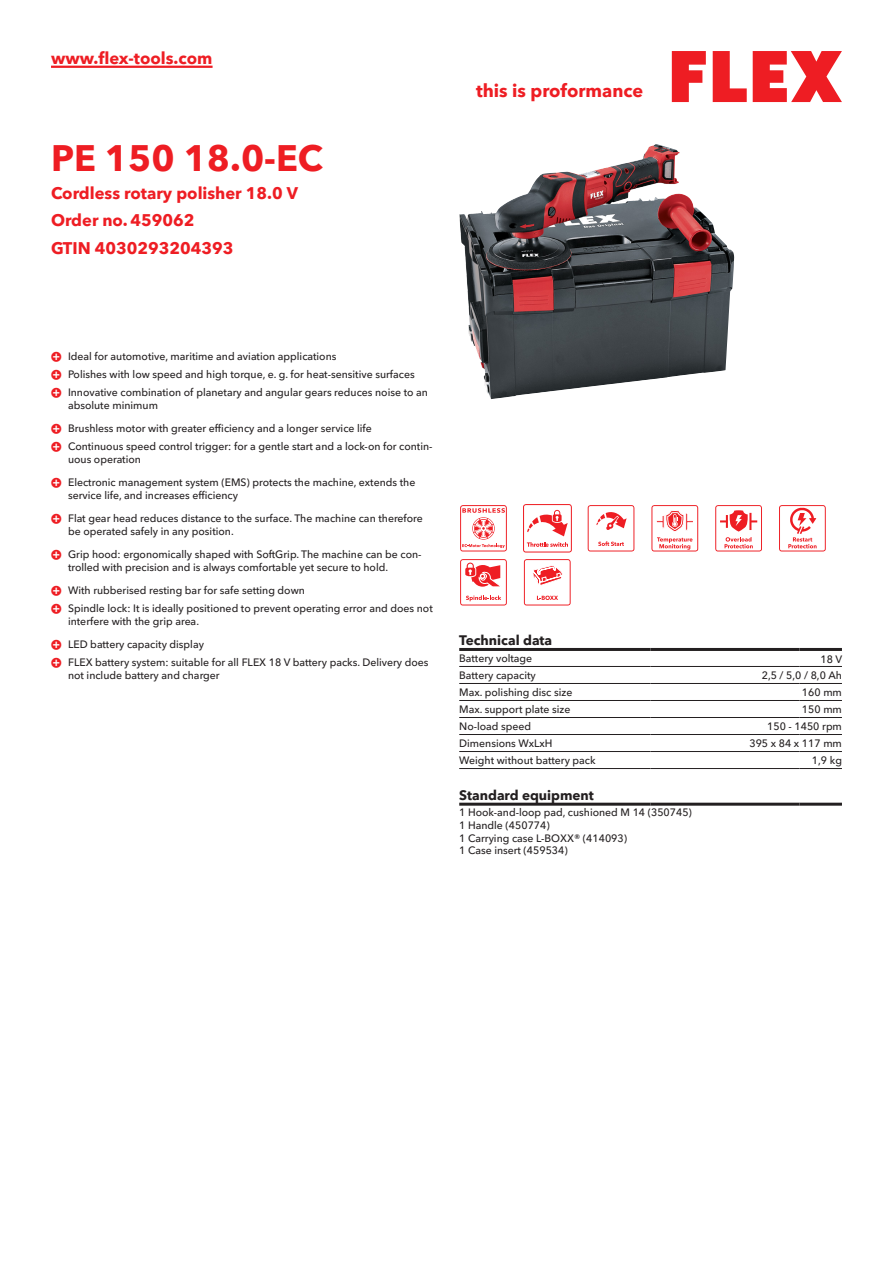
<style>
.page{position:relative;width:893px;height:1263px;background:#fff}
.page>*{position:absolute;margin:0;border:0;box-sizing:border-box;transform-origin:0 0}
.CB_AF_Product-name{font:700 36px "Avenir Next W1 G";color:#ee1d23}
.t1{font:700 18px "Avenir Next W1 G";color:#ee1d23}
.CB_AF_Product-short{font:700 16.5px "Avenir Next W1 G";color:#ee1d23}
.CB_AF_Order-number{font:700 16.5px "Avenir Next W1 G";color:#ee1d23}
.CB_AF_Table-headline{font:700 13.5px "Avenir Next W1 G";color:#231f20}
.CB_AF_Table-specific{font:500 10.5px/12.6px "Avenir Next W1 G";color:#231f20}
</style>
<div class="page">
<svg style="left:672px;top:51px;width:34px;height:51px"></svg>
<svg style="left:713px;top:51px;width:34px;height:51px"></svg>
<svg style="left:753px;top:51px;width:89px;height:51px"></svg>
<hr style="left:51px;top:66px;width:162px;height:2px;background:#ee1d23">
<img style="left:459px;top:144px;width:275px;height:255px">
<hr style="left:459px;top:666px;width:192px;height:1px;background:#231f20">
<hr style="left:651px;top:666px;width:148px;height:1px;background:#231f20">
<hr style="left:799px;top:666px;width:43px;height:1px;background:#231f20">
<hr style="left:459px;top:683px;width:192px;height:1px;background:#231f20">
<hr style="left:651px;top:683px;width:148px;height:1px;background:#231f20">
<hr style="left:799px;top:683px;width:43px;height:1px;background:#231f20">
<hr style="left:459px;top:700px;width:192px;height:1px;background:#231f20">
<hr style="left:651px;top:700px;width:148px;height:1px;background:#231f20">
<hr style="left:799px;top:700px;width:43px;height:1px;background:#231f20">
<hr style="left:459px;top:717px;width:192px;height:1px;background:#231f20">
<hr style="left:651px;top:717px;width:148px;height:1px;background:#231f20">
<hr style="left:799px;top:717px;width:43px;height:1px;background:#231f20">
<hr style="left:459px;top:734px;width:192px;height:1px;background:#231f20">
<hr style="left:651px;top:734px;width:148px;height:1px;background:#231f20">
<hr style="left:799px;top:734px;width:43px;height:1px;background:#231f20">
<hr style="left:459px;top:751px;width:192px;height:1px;background:#231f20">
<hr style="left:651px;top:751px;width:148px;height:1px;background:#231f20">
<hr style="left:799px;top:751px;width:43px;height:1px;background:#231f20">
<hr style="left:459px;top:768px;width:192px;height:1px;background:#231f20">
<hr style="left:651px;top:768px;width:148px;height:1px;background:#231f20">
<hr style="left:799px;top:768px;width:43px;height:1px;background:#231f20">
<hr style="left:459px;top:648px;width:192px;height:3px;background:#231f20">
<hr style="left:651px;top:648px;width:148px;height:3px;background:#231f20">
<hr style="left:799px;top:648px;width:43px;height:3px;background:#231f20">
<hr style="left:459px;top:803px;width:192px;height:3px;background:#231f20">
<hr style="left:651px;top:803px;width:148px;height:3px;background:#231f20">
<hr style="left:799px;top:803px;width:43px;height:3px;background:#231f20">
<svg style="left:460px;top:505px;width:47px;height:46px"></svg>
<svg style="left:523px;top:504px;width:49px;height:48px"></svg>
<svg style="left:588px;top:505px;width:46px;height:46px"></svg>
<svg style="left:651px;top:505px;width:47px;height:46px"></svg>
<svg style="left:715px;top:505px;width:47px;height:46px"></svg>
<svg style="left:779px;top:505px;width:47px;height:46px"></svg>
<svg style="left:460px;top:559px;width:47px;height:46px"></svg>
<svg style="left:524px;top:559px;width:47px;height:46px"></svg>
<h3 class="CB_AF_Product-short" style="left:51px;top:45px;width:163px">www.flex-tools.com</h3>
<p class="CB_AF_Product-name" style="left:51px;top:130px;width:273px">PE 150 18.0-EC</p>
<p class="CB_AF_Product-short" style="left:51px;top:180px;width:248px">Cordless rotary polisher 18.0 V</p>
<p class="CB_AF_Order-number" style="left:51px;top:207px;width:145px">Order no. 459062</p>
<p class="CB_AF_Order-number" style="left:51px;top:235px;width:184px">GTIN 4030293204393</p>
<h2 class="t1" style="left:476px;top:77px;width:169px">this is proformance</h2>
<p class="CB_AF_Table-specific" style="left:68px;top:349px;width:270px">Ideal for automotive, maritime and aviation applications</p>
<p class="CB_AF_Table-specific" style="left:68px;top:367px;width:348px">Polishes with low speed and high torque, e. g. for heat-sensitive surfaces</p>
<p class="CB_AF_Table-specific" style="left:68px;top:385px;width:361px">Innovative combination of planetary and angular gears reduces noise to an absolute minimum</p>
<p class="CB_AF_Table-specific" style="left:68px;top:421px;width:305px">Brushless motor with greater efficiency and a longer service life</p>
<p class="CB_AF_Table-specific" style="left:68px;top:439px;width:366px">Continuous speed control trigger: for a gentle start and a lock-on for contin&shy;uous operation</p>
<p class="CB_AF_Table-specific" style="left:68px;top:475px;width:349px">Electronic management system (EMS) protects the machine, extends the service life, and increases efficiency</p>
<p class="CB_AF_Table-specific" style="left:68px;top:511px;width:356px">Flat gear head reduces distance to the surface. The machine can therefore be operated safely in any position.</p>
<p class="CB_AF_Table-specific" style="left:68px;top:547px;width:355px">Grip hood: ergonomically shaped with SoftGrip. The machine can be con&shy;trolled with precision and is always comfortable yet secure to hold.</p>
<p class="CB_AF_Table-specific" style="left:68px;top:583px;width:238px">With rubberised resting bar for safe setting down</p>
<p class="CB_AF_Table-specific" style="left:68px;top:601px;width:366px">Spindle lock: It is ideally positioned to prevent operating error and does not interfere with the grip area.</p>
<p class="CB_AF_Table-specific" style="left:68px;top:637px;width:137px">LED battery capacity display</p>
<p class="CB_AF_Table-specific" style="left:68px;top:655px;width:362px">FLEX battery system: suitable for all FLEX 18 V battery packs. Delivery does not include battery and charger</p>
<p class="CB_AF_Table-headline" style="left:459px;top:630px;width:94px">Technical data</p>
<p class="CB_AF_Table-specific" style="left:459px;top:651px;width:75px">Battery voltage</p>
<p class="CB_AF_Table-specific" style="left:820px;top:652px;width:23px">18 V</p>
<p class="CB_AF_Table-specific" style="left:459px;top:668px;width:78px">Battery capacity</p>
<p class="CB_AF_Table-specific" style="left:762px;top:668px;width:82px">2,5 / 5,0 / 8,0 Ah</p>
<p class="CB_AF_Table-specific" style="left:459px;top:685px;width:115px">Max. polishing disc size</p>
<p class="CB_AF_Table-specific" style="left:802px;top:685px;width:41px">160 mm</p>
<p class="CB_AF_Table-specific" style="left:459px;top:702px;width:113px">Max. support plate size</p>
<p class="CB_AF_Table-specific" style="left:802px;top:702px;width:41px">150 mm</p>
<p class="CB_AF_Table-specific" style="left:459px;top:719px;width:74px">No-load speed</p>
<p class="CB_AF_Table-specific" style="left:767px;top:719px;width:76px">150 - 1450 rpm</p>
<p class="CB_AF_Table-specific" style="left:459px;top:736px;width:95px">Dimensions WxLxH</p>
<p class="CB_AF_Table-specific" style="left:749px;top:736px;width:94px">395 x 84 x 117 mm</p>
<p class="CB_AF_Table-specific" style="left:459px;top:753px;width:138px">Weight without battery pack</p>
<p class="CB_AF_Table-specific" style="left:812px;top:753px;width:32px">1,9 kg</p>
<p class="CB_AF_Table-headline" style="left:459px;top:784px;width:136px">Standard equipment</p>
<p class="CB_AF_Table-specific" style="left:459px;top:805px;width:234px">1 Hook-and-loop pad, cushioned M 14 (350745)<br>1 Handle (450774)<br>1 Carrying case L-BOXX® (414093)<br>1 Case insert (459534)</p>
</div>
